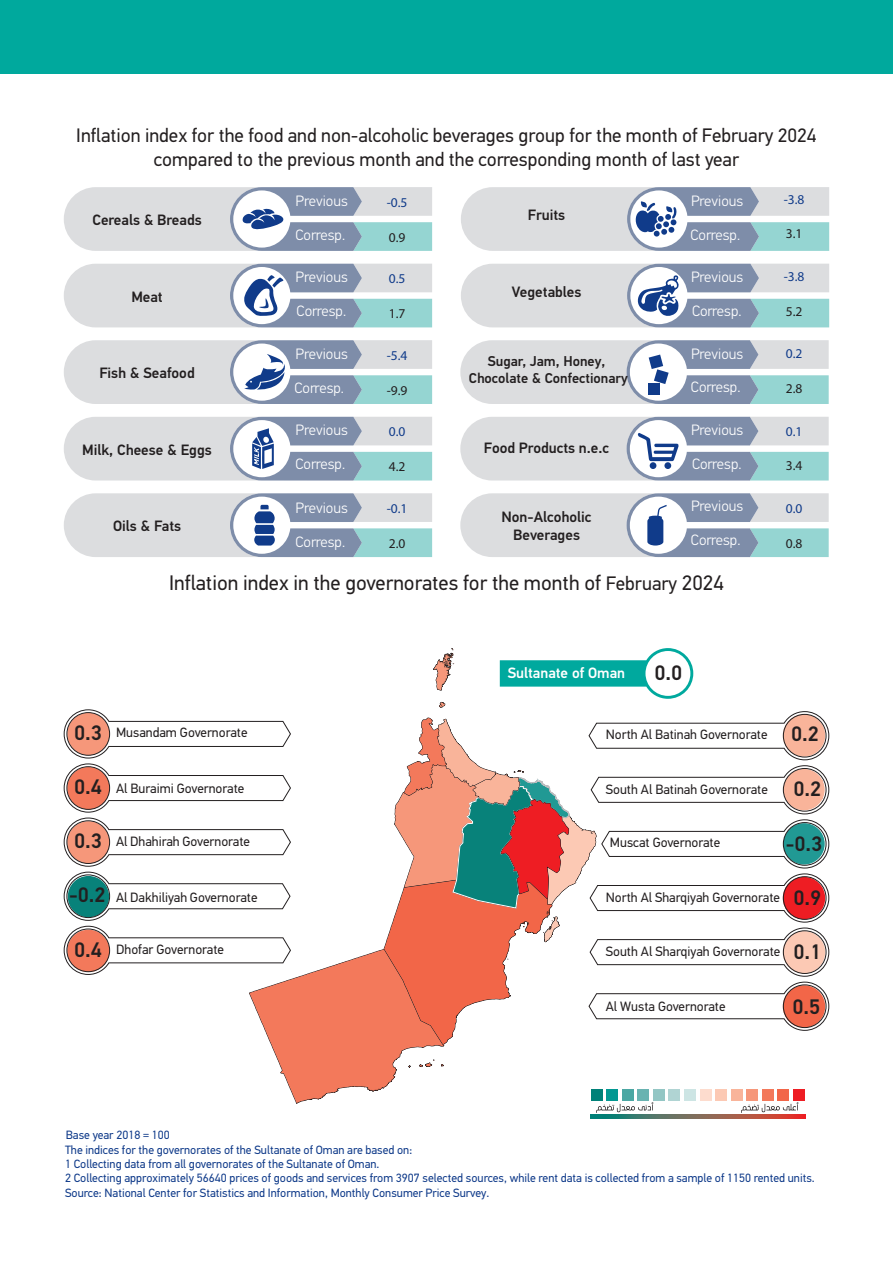
<style>
.page{position:relative;width:893px;height:1263px;background:#fff}
.page>*{position:absolute;margin:0;border:0;box-sizing:border-box;transform-origin:0 0}
.Arabic_Paragraph{font:21px "PF Din Text Arabic";color:#231f20}
.t1{font:500 21px "PF Din Text Arabic";color:#231f20}
.Arabic_Paragraph-2{font:19.5px/23.4px "PF Din Text Arabic";color:#231f20;text-align:center}
.Arabic_Paragraph-3{font:300 15px "PF Din Text Arabic";color:#fff}
.Arabic_Paragraph-4{font:500 15px/18px "PF Din Text Arabic";color:#231f20;text-align:center}
.Arabic_Paragraph-5{font:500 15px "PF Din Text Arabic";color:#fff}
.Arabic_Paragraph-6{font:500 14.25px "PF Din Text Arabic";color:#231f20}
.Arabic_Paragraph-7{font:13.5px "PF Din Text Arabic";color:#231f20}
.t2{font:13.5px "Myriad Pro";color:#103b8a}
.t3{font:13.5px "Myriad Pro";color:#231f20}
.Arabic_Paragraph-8{font:12px/14.4px "PF Din Text Arabic";color:#103b8a}
.s1{font-size:19.5px}
</style>
<div class="page">
<div style="left:0;top:0;width:893px;height:74px;background:#00a99d"></div>
<svg style="left:460px;top:493px;width:369px;height:64px;background:#c4ced6"></svg>
<svg style="left:461px;top:264px;width:368px;height:63px;background:#c0cbd4"></svg>
<svg style="left:460px;top:340px;width:369px;height:64px;background:#c4ced6"></svg>
<svg style="left:461px;top:187px;width:368px;height:64px;background:#c1ccd4"></svg>
<svg style="left:460px;top:417px;width:369px;height:63px;background:#c4ced6"></svg>
<svg style="left:64px;top:417px;width:368px;height:63px;background:#c3cdd5"></svg>
<svg style="left:64px;top:340px;width:368px;height:64px;background:#c3cdd5"></svg>
<svg style="left:64px;top:187px;width:368px;height:64px;background:#c3cdd5"></svg>
<svg style="left:64px;top:493px;width:368px;height:64px;background:#c2cdd5"></svg>
<svg style="left:64px;top:264px;width:368px;height:63px;background:#c1ccd4"></svg>
<svg style="left:433px;top:648px;width:21px;height:60px"></svg>
<svg style="left:63px;top:709px;width:186px;height:266px"></svg>
<svg style="left:653px;top:711px;width:177px;height:320px"></svg>
<svg style="left:500px;top:648px;width:193px;height:51px"></svg>
<div style="left:791px;top:780px;width:32px;height:18px;background:#f9b49a"></div>
<svg style="left:591px;top:1114px;width:214px;height:4px"></svg>
<svg style="left:249px;top:717px;width:404px;height:396px"></svg>
<svg style="left:741px;top:1102px;width:57px;height:11px"></svg>
<div style="left:793px;top:1089px;width:12px;height:11px;background:#ee1d23"></div>
<div style="left:777px;top:1089px;width:12px;height:11px;background:#f26648"></div>
<div style="left:762px;top:1089px;width:12px;height:11px;background:#f3795b"></div>
<div style="left:746px;top:1089px;width:12px;height:11px;background:#f6977a"></div>
<div style="left:731px;top:1089px;width:12px;height:11px;background:#f9b49a"></div>
<div style="left:715px;top:1089px;width:12px;height:11px;background:#fcc9b4"></div>
<div style="left:700px;top:1089px;width:11px;height:11px;background:#fddcce"></div>
<div style="left:684px;top:1089px;width:12px;height:11px;background:#cde5e4"></div>
<div style="left:668px;top:1089px;width:12px;height:11px;background:#b0d4d3"></div>
<div style="left:653px;top:1089px;width:12px;height:11px;background:#93c6c4"></div>
<div style="left:637px;top:1089px;width:12px;height:11px;background:#69b3b1"></div>
<div style="left:622px;top:1089px;width:12px;height:11px;background:#4ba7a3"></div>
<div style="left:606px;top:1089px;width:12px;height:11px;background:#029892"></div>
<div style="left:591px;top:1089px;width:11px;height:11px;background:#008178"></div>
<p class="Arabic_Paragraph-2" style="left:76px;top:125px;width:742px">Inflation index for the food and non-alcoholic beverages group for the month of February 2024 compared to the previous month and the corresponding month of last year</p>
<p class="Arabic_Paragraph-4" style="left:92px;top:212px;width:111px">Cereals &amp; Breads</p>
<p class="Arabic_Paragraph-4" style="left:131px;top:289px;width:33px">Meat</p>
<p class="Arabic_Paragraph-4" style="left:99px;top:365px;width:97px">Fish &amp; Seafood</p>
<p class="Arabic_Paragraph-4" style="left:82px;top:442px;width:131px">Milk, Cheese &amp; Eggs</p>
<p class="Arabic_Paragraph-4" style="left:113px;top:518px;width:70px">Oils &amp; Fats</p>
<p class="Arabic_Paragraph-3" style="left:296px;top:192px;width:54px">Previous</p>
<p class="Arabic_Paragraph-3" style="left:296px;top:226px;width:51px">Corresp.</p>
<p class="Arabic_Paragraph-3" style="left:296px;top:268px;width:54px">Previous</p>
<p class="Arabic_Paragraph-3" style="left:297px;top:302px;width:51px">Corresp.</p>
<p class="Arabic_Paragraph-3" style="left:296px;top:345px;width:54px">Previous</p>
<p class="Arabic_Paragraph-3" style="left:295px;top:379px;width:51px">Corresp.</p>
<p class="Arabic_Paragraph-3" style="left:296px;top:421px;width:54px">Previous</p>
<p class="Arabic_Paragraph-3" style="left:296px;top:455px;width:51px">Corresp.</p>
<p class="Arabic_Paragraph-3" style="left:296px;top:499px;width:54px">Previous</p>
<p class="Arabic_Paragraph-3" style="left:296px;top:533px;width:51px">Corresp.</p>
<p class="t2" style="left:387px;top:194px;width:22px">-0.5</p>
<p class="t3" style="left:389px;top:229px;width:18px">0.9</p>
<p class="t2" style="left:389px;top:270px;width:18px">0.5</p>
<p class="t3" style="left:389px;top:305px;width:18px">1.7</p>
<p class="t2" style="left:387px;top:347px;width:22px">-5.4</p>
<p class="t3" style="left:387px;top:382px;width:22px">-9.9</p>
<p class="t2" style="left:389px;top:423px;width:18px">0.0</p>
<p class="t3" style="left:389px;top:458px;width:18px">4.2</p>
<p class="t2" style="left:387px;top:500px;width:22px">-0.1</p>
<p class="t3" style="left:389px;top:535px;width:18px">2.0</p>
<p class="Arabic_Paragraph-4" style="left:528px;top:207px;width:39px">Fruits</p>
<p class="Arabic_Paragraph-4" style="left:512px;top:284px;width:71px">Vegetables</p>
<p class="Arabic_Paragraph-6" style="left:488px;top:352px;width:119px">Sugar, Jam, Honey,</p>
<p class="Arabic_Paragraph-6" style="left:469px;top:370px;width:160px">Chocolate &amp; Confectionary</p>
<p class="Arabic_Paragraph-4" style="left:484px;top:440px;width:127px">Food Products c.e.n</p>
<p class="Arabic_Paragraph-4" style="left:501px;top:509px;width:92px">Non-Alcoholic<br>Beverages</p>
<p class="Arabic_Paragraph-3" style="left:691px;top:192px;width:54px">Previous</p>
<p class="Arabic_Paragraph-3" style="left:691px;top:226px;width:51px">Corresp.</p>
<p class="Arabic_Paragraph-3" style="left:691px;top:268px;width:54px">Previous</p>
<p class="Arabic_Paragraph-3" style="left:692px;top:302px;width:51px">Corresp.</p>
<p class="Arabic_Paragraph-3" style="left:691px;top:345px;width:54px">Previous</p>
<p class="Arabic_Paragraph-3" style="left:691px;top:378px;width:51px">Corresp.</p>
<p class="Arabic_Paragraph-3" style="left:691px;top:421px;width:54px">Previous</p>
<p class="Arabic_Paragraph-3" style="left:692px;top:454px;width:51px">Corresp.</p>
<p class="Arabic_Paragraph-3" style="left:691px;top:497px;width:54px">Previous</p>
<p class="Arabic_Paragraph-3" style="left:691px;top:531px;width:51px">Corresp.</p>
<p class="Arabic_Paragraph" style="left:169px;top:570px;width:556px">Inflation index in the governorates for the month of <span class="s1">February</span> 2024</p>
<p class="t2" style="left:784px;top:191px;width:22px">-3.8</p>
<p class="t3" style="left:786px;top:226px;width:18px">3.1</p>
<p class="t2" style="left:784px;top:268px;width:22px">-3.8</p>
<p class="t3" style="left:786px;top:303px;width:18px">5.2</p>
<p class="t2" style="left:786px;top:345px;width:18px">0.2</p>
<p class="t3" style="left:786px;top:380px;width:18px">2.8</p>
<p class="t2" style="left:786px;top:423px;width:18px">0.1</p>
<p class="t3" style="left:786px;top:457px;width:18px">3.4</p>
<p class="t2" style="left:786px;top:500px;width:18px">0.0</p>
<p class="t3" style="left:786px;top:535px;width:18px">0.8</p>
<p class="Arabic_Paragraph-5" style="left:508px;top:663px;width:119px">Sultanate of Oman</p>
<p class="t1" style="left:654px;top:660px;width:29px">0.0</p>
<p class="t1" style="left:74px;top:720px;width:29px">0.3</p>
<p class="Arabic_Paragraph-7" style="left:116px;top:724px;width:133px">Musandam Governorate</p>
<p class="Arabic_Paragraph-7" style="left:606px;top:726px;width:163px">North Al Batinah Governorate</p>
<p class="t1" style="left:791px;top:721px;width:29px">0.2</p>
<p class="t1" style="left:74px;top:774px;width:29px">0.4</p>
<p class="Arabic_Paragraph-7" style="left:116px;top:780px;width:130px">Al Buraimi Governorate</p>
<p class="Arabic_Paragraph-7" style="left:606px;top:781px;width:164px">South Al Batinah Governorate</p>
<p class="t1" style="left:793px;top:776px;width:29px">0.2</p>
<p class="t1" style="left:74px;top:827px;width:29px">0.3</p>
<p class="Arabic_Paragraph-7" style="left:116px;top:833px;width:135px">Al Dhahirah Governorate</p>
<p class="Arabic_Paragraph-7" style="left:610px;top:835px;width:112px">Muscat Governorate</p>
<p class="t1" style="left:786px;top:830px;width:38px">-0.3</p>
<p class="t1" style="left:69px;top:882px;width:38px">-0.2</p>
<p class="t1" style="left:74px;top:936px;width:29px">0.4</p>
<p class="Arabic_Paragraph-7" style="left:116px;top:889px;width:143px">Al Dakhiliyah Governorate</p>
<p class="Arabic_Paragraph-7" style="left:116px;top:941px;width:109px">Dhofar Governorate</p>
<p class="Arabic_Paragraph-7" style="left:606px;top:889px;width:176px">North Al Sharqiyah Governorate</p>
<p class="t1" style="left:793px;top:884px;width:29px">0.9</p>
<p class="Arabic_Paragraph-7" style="left:606px;top:943px;width:176px">South Al Sharqiyah Governorate</p>
<p class="t1" style="left:793px;top:938px;width:29px">0.1</p>
<p class="Arabic_Paragraph-7" style="left:606px;top:998px;width:121px">Al Wusta Governorate</p>
<p class="t1" style="left:792px;top:993px;width:29px">0.5</p>
<p class="Arabic_Paragraph-8" style="left:65px;top:1128px;width:751px">Base year 2018 = 100<br>The indices for the governorates of the Sultanate of Oman are based on:<br>1 Collecting data from all governorates of the Sultanate of Oman.<br>2 Collecting approximately 56640 prices of goods and services from 3907 selected sources, while rent data is collected from a sample of 1150 rented units.<br>Source: National Center for Statistics and Information, Monthly Consumer Price Survey.</p>
</div>
